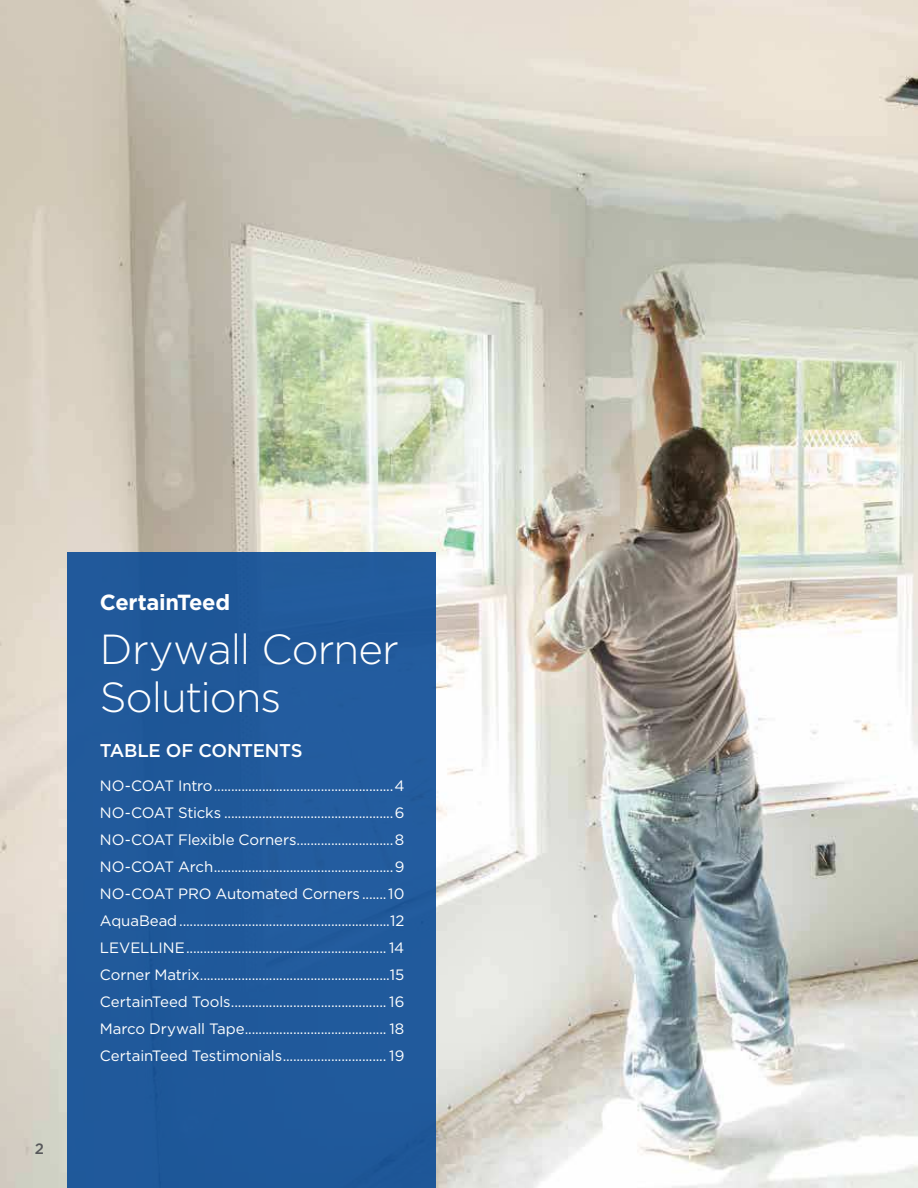
<style>
.page{position:relative;width:918px;height:1188px;background:#fff}
.page>*{position:absolute;margin:0;border:0;box-sizing:border-box;transform-origin:0 0}
.t1{font:300 42px/48px "Gotham";letter-spacing:-.025em;color:#fff}
.t2{font:700 21.9px "Gotham";letter-spacing:-.015em;color:#fff}
.t3{font:500 18.45px "Gotham";letter-spacing:-.02em;color:#fff}
.t4{font:15px/27px "Gotham";letter-spacing:-.01em;color:#fff;text-align:justify}
.t5{font:500 15px "Gotham";color:#57585b}
</style>
<div class="page">
<img style="left:0;top:0;width:918px;height:1188px">
<div style="left:67px;top:552px;width:369px;height:636px;background:#20599b"></div>
<p class="t5" style="left:35px;top:1142px;width:11px">2</p>
<h2 class="t2" style="left:100px;top:592px;width:132px">CertainTeed</h2>
<h1 class="t1" style="left:100px;top:627px;width:301px">Drywall Corner<br>Solutions</h1>
<p class="t3" style="left:100px;top:742px;width:204px">TABLE OF CONTENTS</p>
<p class="t4" style="left:100px;top:773px;width:306px">NO-COAT Intro ....................................................4<br>NO-COAT Sticks .................................................6<br>NO-COAT Flexible Corners ............................8<br>NO-COAT Arch ....................................................9<br>NO-COAT PRO Automated Corners .......10<br>AquaBead .............................................................12<br>LEVELLINE .......................................................... 14<br>Corner Matrix .......................................................15<br>CertainTeed Tools ............................................. 16<br>Marco Drywall Tape ......................................... 18<br>CertainTeed Testimonials .............................. 19</p>
</div>
